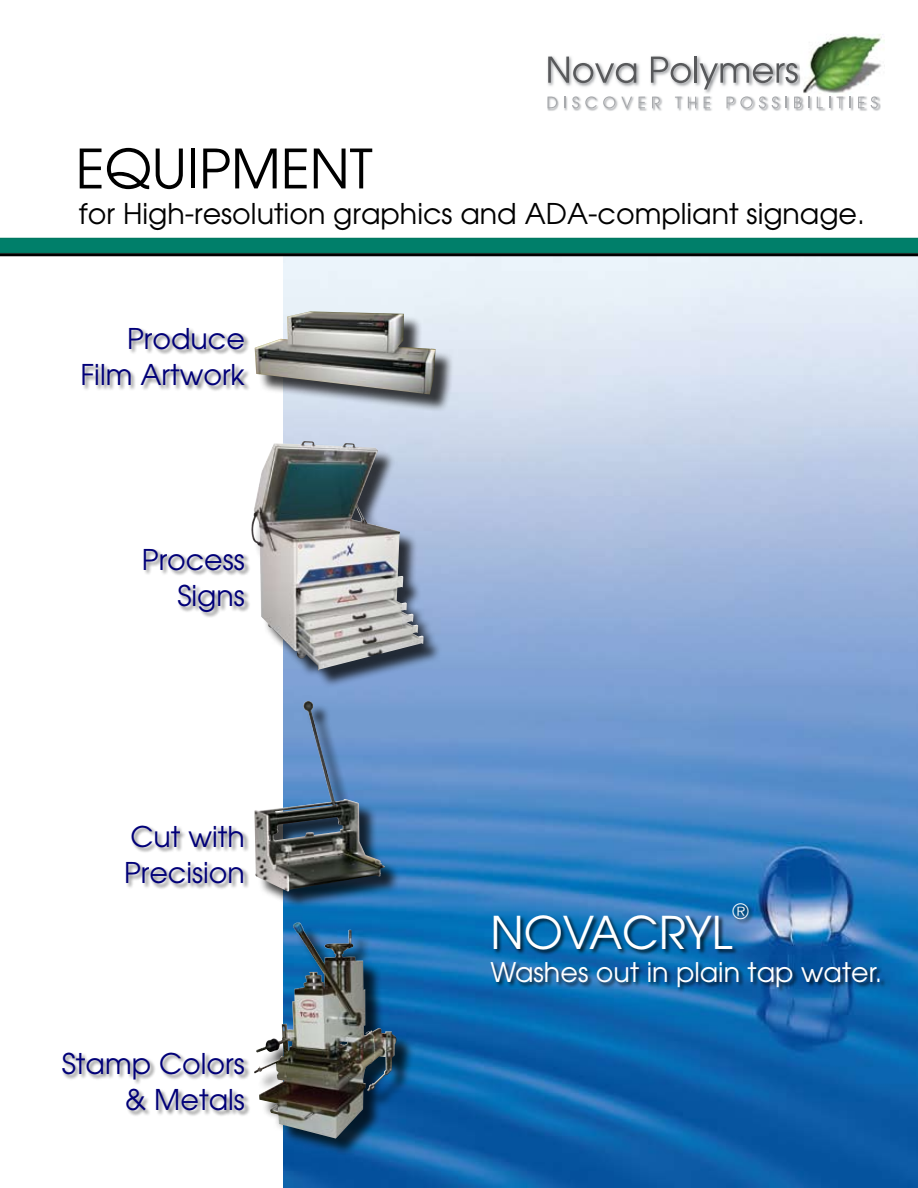
<style>
.page{position:relative;width:918px;height:1188px;background:#fff}
.page>*{position:absolute;margin:0;border:0;box-sizing:border-box;transform-origin:0 0}
.t1{font:54px "Avant Garde";color:#000}
.t2{font:45px "Avant Garde";color:#fff}
.t3{font:28.5px/36px "Avant Garde";color:#010078;text-align:right}
.t4{font:28.5px "Avant Garde";color:#000}
.t5{font:27px "Avant Garde";color:#fff}
.t6{font:21px "Avant Garde";color:#fff}
</style>
<div class="page">
<img style="left:284px;top:256px;width:634px;height:932px">
<svg style="left:0;top:238px;width:918px;height:15px;background:#007d68"></svg>
<hr style="left:0;top:253px;width:918px;height:3px;background:#000">
<div style="left:256px;top:925px;width:165px;height:238px;background:#000;opacity:.75"></div>
<img style="left:256px;top:922px;width:141px;height:216px">
<div style="left:490px;top:903px;width:428px;height:113px;background:#000;opacity:.75"></div>
<div style="left:257px;top:313px;width:205px;height:108px;background:#000;opacity:.75"></div>
<img style="left:257px;top:311px;width:179px;height:84px">
<div style="left:256px;top:703px;width:156px;height:214px;background:#000;opacity:.75"></div>
<img style="left:254px;top:711px;width:131px;height:114px">
<div style="left:253px;top:443px;width:203px;height:268px;background:#000;opacity:.75"></div>
<img style="left:251px;top:442px;width:173px;height:229px">
<div style="left:61px;top:1052px;width:275px;height:95px;background:#000;opacity:.5"></div>
<div style="left:126px;top:825px;width:274px;height:95px;background:#000;opacity:.5"></div>
<div style="left:83px;top:327px;width:274px;height:95px;background:#000;opacity:.5"></div>
<div style="left:144px;top:549px;width:274px;height:95px;background:#000;opacity:.5"></div>
<img style="left:803px;top:34px;width:82px;height:60px">
<img style="left:547px;top:56px;width:254px;height:37px">
<svg style="left:548px;top:57px;width:88px;height:26px"></svg>
<svg style="left:651px;top:57px;width:40px;height:26px"></svg>
<hr style="left:695px;top:57px;width:2px;height:26px;background:#58595b">
<svg style="left:700px;top:63px;width:98px;height:26px"></svg>
<img style="left:547px;top:96px;width:334px;height:15px">
<svg style="left:548px;top:97px;width:9px;height:11px"></svg>
<svg style="left:572px;top:96px;width:7px;height:13px"></svg>
<svg style="left:585px;top:96px;width:12px;height:13px"></svg>
<svg style="left:603px;top:96px;width:12px;height:13px"></svg>
<svg style="left:621px;top:97px;width:11px;height:11px"></svg>
<svg style="left:639px;top:97px;width:6px;height:11px"></svg>
<svg style="left:652px;top:97px;width:8px;height:11px"></svg>
<svg style="left:675px;top:97px;width:6px;height:11px"></svg>
<svg style="left:688px;top:97px;width:8px;height:11px"></svg>
<svg style="left:704px;top:97px;width:6px;height:11px"></svg>
<svg style="left:727px;top:97px;width:7px;height:11px"></svg>
<svg style="left:740px;top:96px;width:13px;height:13px"></svg>
<svg style="left:759px;top:96px;width:7px;height:13px"></svg>
<svg style="left:772px;top:96px;width:7px;height:13px"></svg>
<svg style="left:785px;top:97px;width:2px;height:11px"></svg>
<svg style="left:794px;top:97px;width:7px;height:11px"></svg>
<svg style="left:817px;top:97px;width:6px;height:11px"></svg>
<svg style="left:837px;top:97px;width:6px;height:11px"></svg>
<svg style="left:849px;top:97px;width:2px;height:11px"></svg>
<svg style="left:858px;top:97px;width:6px;height:11px"></svg>
<svg style="left:871px;top:96px;width:7px;height:13px"></svg>
<h1 class="t1" style="left:76px;top:135px;width:299px">EQUIPMENT</h1>
<p class="t4" style="left:79px;top:196px;width:788px">for High-resolution graphics and ADA-compliant signage.</p>
<p class="t3" style="left:81px;top:320px;width:166px">Produce<br>Film Artwork</p>
<p class="t3" style="left:142px;top:541px;width:105px">Process<br>Signs</p>
<p class="t3" style="left:124px;top:818px;width:122px;text-align:left">Cut with<br>Precision</p>
<p class="t3" style="left:62px;top:1045px;width:185px">Stamp Colors &amp; Metals</p>
<p class="t6" style="left:733px;top:898px;width:17px">®</p>
<h2 class="t2" style="left:490px;top:905px;width:244px">NOVACRYL</h2>
<p class="t5" style="left:490px;top:955px;width:393px">Washes out in plain tap water.</p>
</div>
